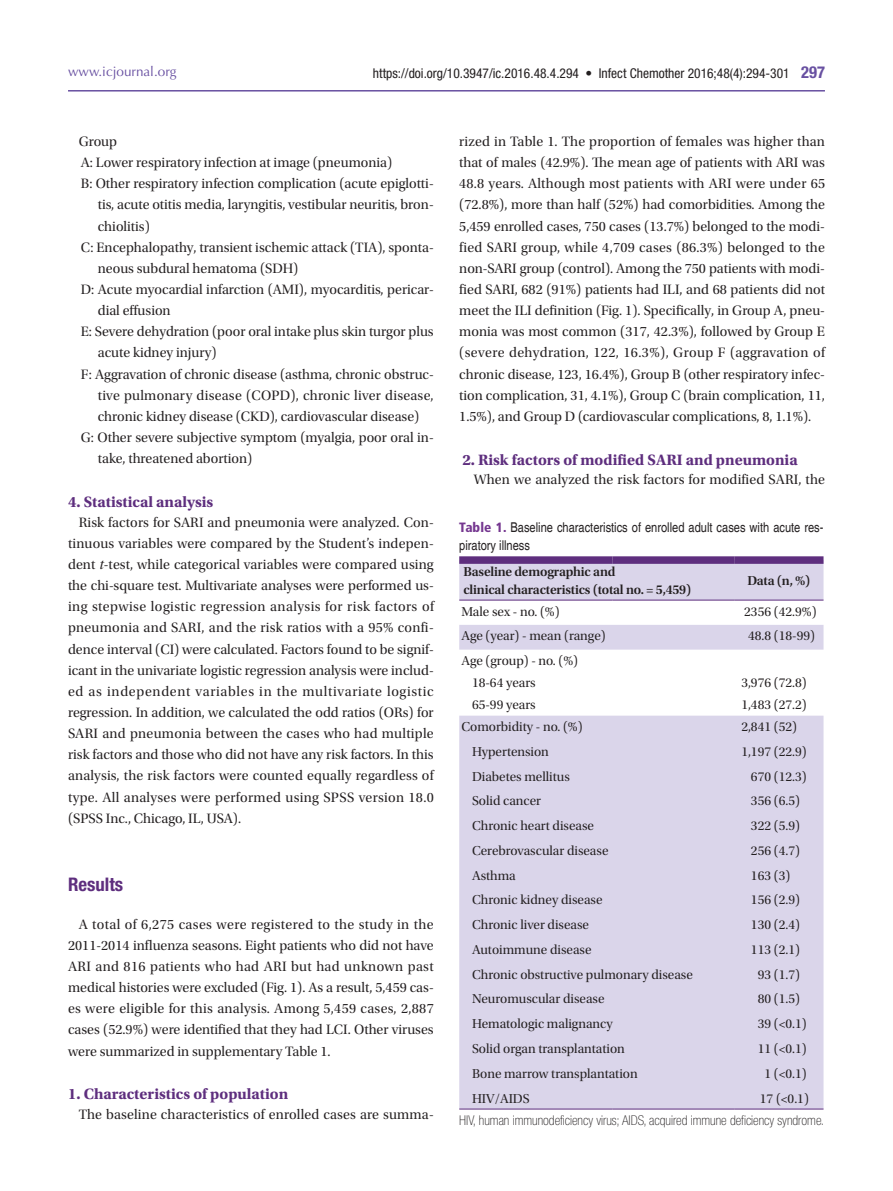
<style>
.page{position:relative;width:893px;height:1191px;background:#fff}
.page>*{position:absolute;margin:0;border:0;box-sizing:border-box;transform-origin:0 0}
.본문_타이틀_1{font:700 condensed 18.75px "Helvetica Neue";color:#5e2e7e}
.본문_소타이틀{font:700 15.75px "Utopia Std";color:#5e2e7e}
.본문{font:14.25px/21.1px "Utopia Std Subh";color:#231f20;text-align:justify}
.표_내용{font:13.5px "Utopia Std Subh";color:#231f20}
.표_그림_타이틀{font:condensed 13.5px/18px "Helvetica";color:#231f20}
.t1{font:condensed 13.5px "Helvetica Neue";color:#231f20}
.표_내용-2{font:13.5px "Utopia Std Semibold Subh";letter-spacing:-.01em;color:#231f20}
.그림_설명{font:100 condensed 13.5px "Helvetica Neue";color:#231f20}
.t2{font:13.5px "Optima LT Std";color:#6850a1}
.s1{font-weight:700;font-size:16.5px;color:#6850a1}
.s2{font-family:"Utopia Std Subh It"}
.s3{font-family:"Frutiger LT Std";font-weight:900;color:#753790}
</style>
<div class="page">
<hr style="left:68px;top:90px;width:757px;height:2px;background:#6850a1">
<svg style="left:459px;top:564px;width:364px;height:544px;fill:#dad5ea"></svg>
<div style="left:734px;top:556px;width:89px;height:8px;background:#5e2e7e"></div>
<hr style="left:734px;top:600px;width:89px;height:1px;background:#5e2e7e">
<hr style="left:734px;top:1108px;width:89px;height:1px;background:#5e2e7e">
<div style="left:459px;top:556px;width:153px;height:8px;background:#5e2e7e"></div>
<div style="left:612px;top:556px;width:122px;height:8px;background:#5e2e7e"></div>
<hr style="left:459px;top:600px;width:153px;height:1px;background:#5e2e7e">
<hr style="left:612px;top:600px;width:122px;height:1px;background:#5e2e7e">
<hr style="left:459px;top:1108px;width:153px;height:1px;background:#5e2e7e">
<hr style="left:612px;top:1108px;width:122px;height:1px;background:#5e2e7e">
<p class="t2" style="left:68px;top:63px;width:110px">www.icjournal.org</p>
<p class="t1" style="left:373px;top:65px;width:453px">https://doi.org/10.3947/ic.2016.48.4.294 • Infect Chemother 2016;48(4):294-301 <span class="s1">297</span></p>
<p class="본문" style="left:79px;top:131px;width:40px">Group</p>
<p class="본문" style="left:81px;top:152px;width:313px">A: Lower respiratory infection at image (pneumonia)</p>
<p class="본문" style="left:98px;top:173px;width:337px;text-indent:-17px">B: Other respiratory infection complication (acute epiglotti&shy;tis, acute otitis media, laryngitis, vestibular neuritis, bron&shy;chiolitis)</p>
<p class="본문" style="left:98px;top:237px;width:337px;text-indent:-17px">C: Encephalopathy, transient ischemic attack (TIA), sponta&shy;neous subdural hematoma (SDH)</p>
<p class="본문" style="left:98px;top:279px;width:337px;text-indent:-17px">D: Acute myocardial infarction (AMI), myocarditis, pericar&shy;dial effusion</p>
<p class="본문" style="left:98px;top:321px;width:337px;text-indent:-17px">E: Severe dehydration (poor oral intake plus skin turgor plus acute kidney injury)</p>
<p class="본문" style="left:98px;top:364px;width:337px;text-indent:-17px">F: Aggravation of chronic disease (asthma, chronic obstruc&shy;tive pulmonary disease (COPD), chronic liver disease, chronic kidney disease (CKD), cardiovascular disease)</p>
<p class="본문" style="left:98px;top:427px;width:337px;text-indent:-17px">G: Other severe subjective symptom (myalgia, poor oral in&shy;take, threatened abortion)</p>
<p class="본문_소타이틀" style="left:68px;top:492px;width:147px">4. Statistical analysis</p>
<p class="본문" style="left:68px;top:511px;width:367px;text-indent:11px">Risk factors for SARI and pneumonia were analyzed. Con&shy;tinuous variables were compared by the Student’s indepen&shy;dent <span class="s2">t</span>-test, while categorical variables were compared using the chi-square test. Multivariate analyses were performed us&shy;ing stepwise logistic regression analysis for risk factors of pneumonia and SARI, and the risk ratios with a 95% confi&shy;dence interval (CI) were calculated. Factors found to be signif&shy;icant in the univariate logistic regression analysis were includ&shy;ed as independent variables in the multivariate logistic regression. In addition, we calculated the odd ratios (ORs) for SARI and pneumonia between the cases who had multiple risk factors and those who did not have any risk factors. In this analysis, the risk factors were counted equally regardless of type. All analyses were performed using SPSS version 18.0 (SPSS Inc., Chicago, IL, USA).</p>
<p class="본문_타이틀_1" style="left:68px;top:872px;width:57px">Results</p>
<p class="본문" style="left:68px;top:913px;width:367px;text-indent:11px">A total of 6,275 cases were registered to the study in the 2011-2014 influenza seasons. Eight patients who did not have ARI and 816 patients who had ARI but had unknown past medical histories were excluded (Fig. 1). As a result, 5,459 cas&shy;es were eligible for this analysis. Among 5,459 cases, 2,887 cases (52.9%) were identified that they had LCI. Other viruses were summarized in supplementary Table 1.</p>
<p class="본문_소타이틀" style="left:68px;top:1084px;width:222px">1. Characteristics of population</p>
<p class="본문" style="left:79px;top:1103px;width:357px">The baseline characteristics of enrolled cases are summa-</p>
<p class="본문" style="left:459px;top:131px;width:367px">rized in Table 1. The proportion of females was higher than that of males (42.9%). The mean age of patients with ARI was 48.8 years. Although most patients with ARI were under 65 (72.8%), more than half (52%) had comorbidities. Among the 5,459 enrolled cases, 750 cases (13.7%) belonged to the modi&shy;fied SARI group, while 4,709 cases (86.3%) belonged to the non-SARI group (control). Among the 750 patients with modi&shy;fied SARI, 682 (91%) patients had ILI, and 68 patients did not meet the ILI definition (Fig. 1). Specifically, in Group A, pneu&shy;monia was most common (317, 42.3%), followed by Group E (severe dehydration, 122, 16.3%), Group F (aggravation of chronic disease, 123, 16.4%), Group B (other respiratory infec&shy;tion complication, 31, 4.1%), Group C (brain complication, 11, 1.5%), and Group D (cardiovascular complications, 8, 1.1%).</p>
<p class="본문_소타이틀" style="left:462px;top:450px;width:337px">2. Risk factors of modified SARI and pneumonia</p>
<p class="본문" style="left:474px;top:469px;width:353px">When we analyzed the risk factors for modified SARI, the</p>
<p class="표_그림_타이틀" style="left:459px;top:518px;width:366px"><span class="s3">Table 1.</span> Baseline characteristics of enrolled adult cases with acute res&shy;piratory illness</p>
<p class="표_내용-2" style="left:463px;top:563px;width:153px">Baseline demographic and</p>
<p class="표_내용-2" style="left:463px;top:581px;width:229px">clinical characteristics (total no. = 5,459)</p>
<p class="표_내용-2" style="left:747px;top:572px;width:65px">Data (n, %)</p>
<p class="표_내용" style="left:461px;top:604px;width:100px">Male sex - no. (%)</p>
<p class="표_내용" style="left:744px;top:604px;width:74px">2356 (42.9%)</p>
<p class="표_내용" style="left:461px;top:628px;width:146px">Age (year) - mean (range)</p>
<p class="표_내용" style="left:748px;top:628px;width:68px">48.8 (18-99)</p>
<p class="표_내용" style="left:461px;top:653px;width:118px">Age (group) - no. (%)</p>
<p class="표_내용" style="left:472px;top:675px;width:65px">18-64 years</p>
<p class="표_내용" style="left:741px;top:675px;width:67px">3,976 (72.8)</p>
<p class="표_내용" style="left:472px;top:697px;width:65px">65-99 years</p>
<p class="표_내용" style="left:741px;top:697px;width:67px">1,483 (27.2)</p>
<p class="표_내용" style="left:461px;top:719px;width:123px">Comorbidity - no. (%)</p>
<p class="표_내용" style="left:741px;top:719px;width:57px">2,841 (52)</p>
<p class="표_내용" style="left:472px;top:744px;width:78px">Hypertension</p>
<p class="표_내용" style="left:741px;top:744px;width:67px">1,197 (22.9)</p>
<p class="표_내용" style="left:472px;top:769px;width:99px">Diabetes mellitus</p>
<p class="표_내용" style="left:751px;top:769px;width:57px">670 (12.3)</p>
<p class="표_내용" style="left:472px;top:793px;width:71px">Solid cancer</p>
<p class="표_내용" style="left:751px;top:793px;width:50px">356 (6.5)</p>
<p class="표_내용" style="left:472px;top:818px;width:124px">Chronic heart disease</p>
<p class="표_내용" style="left:751px;top:818px;width:50px">322 (5.9)</p>
<p class="표_내용" style="left:472px;top:843px;width:138px">Cerebrovascular disease</p>
<p class="표_내용" style="left:751px;top:843px;width:50px">256 (4.7)</p>
<p class="표_내용" style="left:472px;top:868px;width:45px">Asthma</p>
<p class="표_내용" style="left:751px;top:868px;width:41px">163 (3)</p>
<p class="표_내용" style="left:472px;top:892px;width:132px">Chronic kidney disease</p>
<p class="표_내용" style="left:751px;top:892px;width:50px">156 (2.9)</p>
<p class="표_내용" style="left:472px;top:917px;width:119px">Chronic liver disease</p>
<p class="표_내용" style="left:751px;top:917px;width:50px">130 (2.4)</p>
<p class="표_내용" style="left:472px;top:942px;width:121px">Autoimmune disease</p>
<p class="표_내용" style="left:751px;top:942px;width:50px">113 (2.1)</p>
<p class="표_내용" style="left:472px;top:967px;width:222px">Chronic obstructive pulmonary disease</p>
<p class="표_내용" style="left:758px;top:967px;width:44px">93 (1.7)</p>
<p class="표_내용" style="left:472px;top:991px;width:134px">Neuromuscular disease</p>
<p class="표_내용" style="left:758px;top:991px;width:44px">80 (1.5)</p>
<p class="표_내용" style="left:472px;top:1016px;width:142px">Hematologic malignancy</p>
<p class="표_내용" style="left:758px;top:1016px;width:51px">39 (&lt;0.1)</p>
<p class="표_내용" style="left:472px;top:1041px;width:154px">Solid organ transplantation</p>
<p class="표_내용" style="left:758px;top:1041px;width:51px">11 (&lt;0.1)</p>
<p class="표_내용" style="left:472px;top:1066px;width:167px">Bone marrow transplantation</p>
<p class="표_내용" style="left:764px;top:1066px;width:44px">1 (&lt;0.1)</p>
<p class="표_내용" style="left:472px;top:1090px;width:59px">HIV/AIDS</p>
<p class="표_내용" style="left:760px;top:1090px;width:51px">17 (&lt;0.1)</p>
<p class="그림_설명" style="left:459px;top:1113px;width:366px">HIV, human immunodeficiency virus; AIDS, acquired immune deficiency syndrome.</p>
</div>
